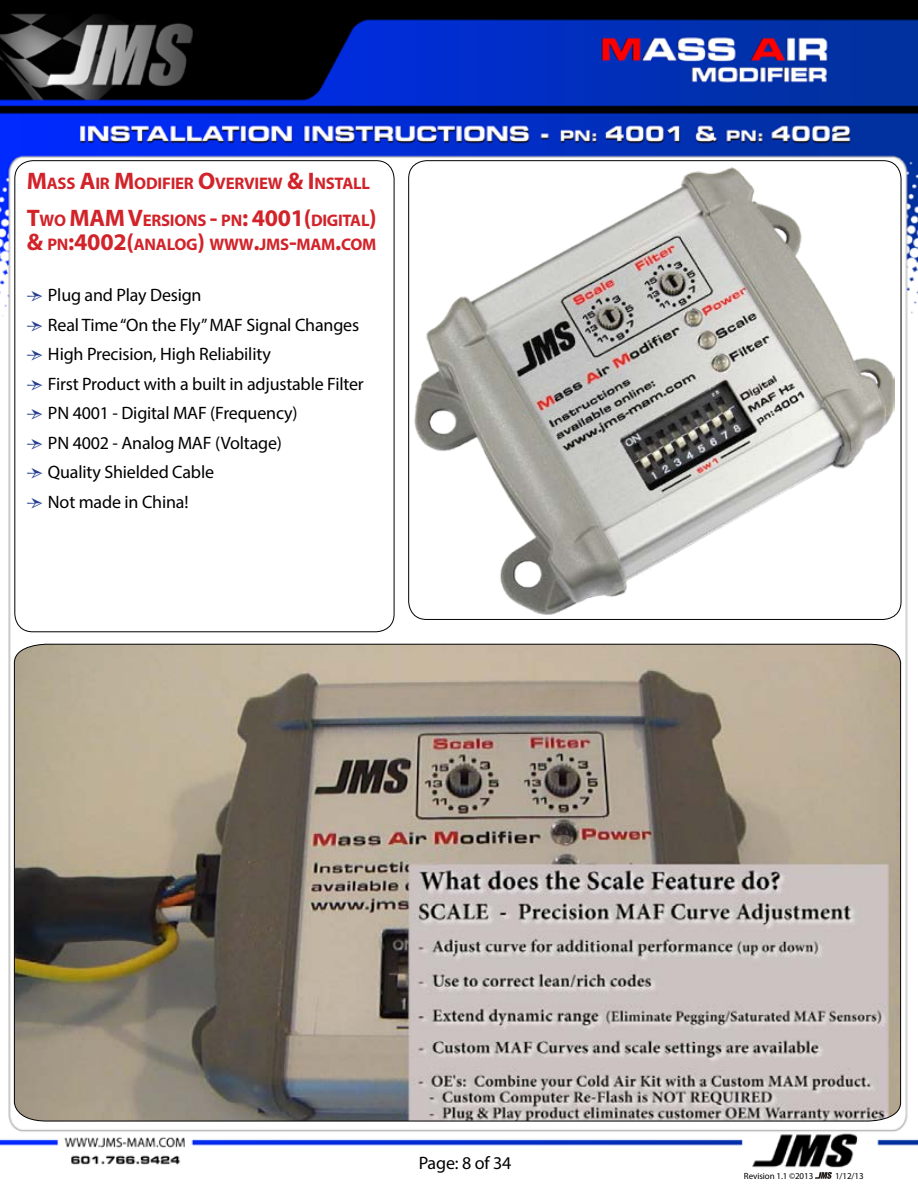
<style>
.page{position:relative;width:918px;height:1188px;background:#fff}
.page>*{position:absolute;margin:0;border:0;box-sizing:border-box;transform-origin:0 0}
.t1{font:18px/29.5px "Myriad Pro";letter-spacing:-.01em;color:#000}
.t2{font:700 16.8px/36.8px "Myriad Pro";letter-spacing:-.015em;color:#d2232a}
.t3{font:9px "Myriad Pro";letter-spacing:-.01em;color:#000}
.s1{font-size:24px}
.s2{font-family:"Minion Pro";font-weight:600;color:#25408f}
</style>
<div class="page">
<img style="left:0;top:0;width:918px;height:1168px">
<svg style="left:815px;top:1172px;width:17px;height:7px"></svg>
<img style="left:414px;top:167px;width:480px;height:447px">
<svg style="left:14px;top:643px;width:887px;height:479px;background:#9f968b"></svg>
<p class="t2" style="left:27px;top:165px;width:352px"><span class="s1">M</span>ASS <span class="s1">A</span>IR <span class="s1">M</span>ODIFIER <span class="s1">O</span>VERVIEW <span class="s1">&amp; I</span>NSTALL<br><span class="s1">T</span>WO <span class="s1">MAM V</span>ERSIONS <span class="s1">-</span> PN<span class="s1">: 4001(</span>DIGITAL<span class="s1">)</span></p>
<p class="t2" style="left:27px;top:225px;width:351px"><span class="s1">&amp;</span> PN<span class="s1">:4002(</span>ANALOG<span class="s1">)</span> WWW<span class="s1">.</span>JMS<span class="s1">-</span>MAM<span class="s1">.</span>COM</p>
<p class="t1" style="left:27px;top:280px;width:339px"><span class="s2">Ӻ</span> Plug and Play Design<br><span class="s2">Ӻ</span> Real Time “On the Fly” MAF Signal Changes<br><span class="s2">Ӻ</span> High Precision, High Reliability<br><span class="s2">Ӻ</span> First Product with a built in adjustable Filter<br><span class="s2">Ӻ</span> PN 4001 - Digital MAF (Frequency)<br><span class="s2">Ӻ</span> PN 4002 - Analog MAF (Voltage)<br><span class="s2">Ӻ</span> Quality Shielded Cable<br><span class="s2">Ӻ</span> Not made in China!</p>
<p class="t1" style="left:419px;top:1148px;width:94px">Page: 8 of 34</p>
<p class="t3" style="left:744px;top:1170px;width:71px">Revision 1.1 ©2013</p>
<p class="t3" style="left:835px;top:1170px;width:30px">1/12/13</p>
</div>
